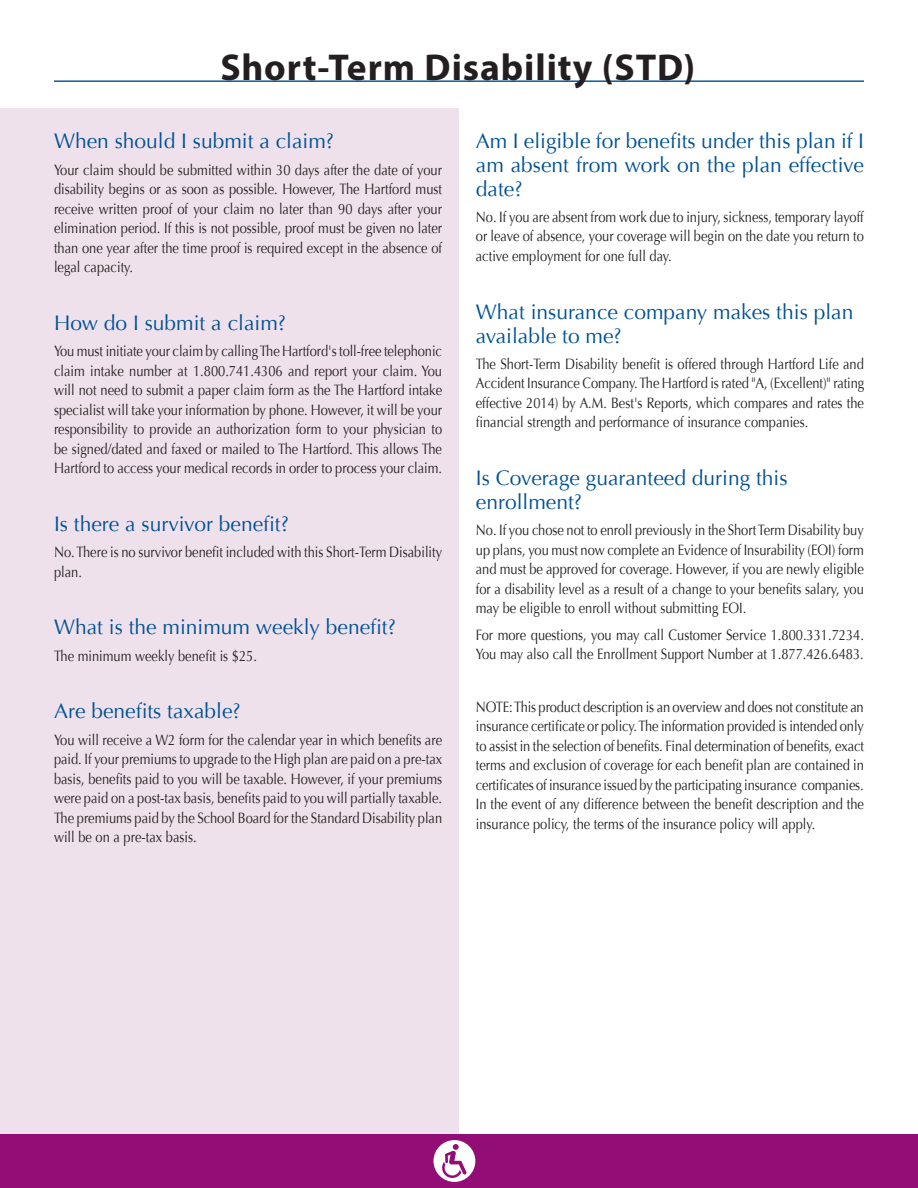
<style>
.page{position:relative;width:918px;height:1188px;background:#fff}
.page>*{position:absolute;margin:0;border:0;box-sizing:border-box;transform-origin:0 0}
.t1{font:700 37.5px "Myriad Pro";letter-spacing:.025em;color:#231f20}
.t2{font:21px/24px "Optima";color:#005294}
.t3{font:15px/19.5px "Optima";color:#231f20;text-align:justify;scale:.86 1}
</style>
<div class="page">
<div style="left:0;top:1134px;width:918px;height:54px;background:#930d76"></div>
<div style="left:433px;top:1140px;width:42px;height:42px;background:#fff;border-radius:50%"></div>
<svg style="left:442px;top:1144px;width:25px;height:34px"></svg>
<hr style="left:54px;top:81px;width:810px;height:1px;background:#005294">
<div style="left:0;top:108px;width:459px;height:1026px;background:#efe1ec"></div>
<h1 class="t1" style="left:220px;top:43px;width:477px">Short-Term Disability (STD)</h1>
<h2 class="t2" style="left:54px;top:129px;width:282px">When should I submit a claim?</h2>
<p class="t3" style="left:54px;top:160px;width:453px">Your claim should be submitted within 30 days after the date of your disability begins or as soon as possible. However, The Hartford must receive written proof of your claim no later than 90 days after your elimination period. If this is not possible, proof must be given no later than one year after the time proof is required except in the absence of legal capacity.</p>
<h2 class="t2" style="left:54px;top:311px;width:234px">How do I submit a claim?</h2>
<p class="t3" style="left:54px;top:341px;width:453px">You must initiate your claim by calling The Hartford's toll-free telephonic claim intake number at 1.800.741.4306 and report your claim. You will not need to submit a paper claim form as the The Hartford intake specialist will take your information by phone. However, it will be your responsibility to provide an authorization form to your physician to be signed/dated and faxed or mailed to The Hartford. This allows The Hartford to access your medical records in order to process your claim.</p>
<h2 class="t2" style="left:54px;top:512px;width:236px">Is there a survivor benefit?</h2>
<p class="t3" style="left:54px;top:542px;width:453px">No. There is no survivor benefit included with this Short-Term Disability plan.</p>
<h2 class="t2" style="left:54px;top:615px;width:343px">What is the minimum weekly benefit?</h2>
<p class="t3" style="left:54px;top:646px;width:238px">The minimum weekly benefit is $25.</p>
<h2 class="t2" style="left:54px;top:699px;width:188px">Are benefits taxable?</h2>
<p class="t3" style="left:54px;top:730px;width:453px">You will receive a W2 form for the calendar year in which benefits are paid. If your premiums to upgrade to the High plan are paid on a pre-tax basis, benefits paid to you will be taxable. However, if your premiums were paid on a post-tax basis, benefits paid to you will partially taxable.<br>The premiums paid by the School Board for the Standard Disability plan will be on a pre-tax basis.</p>
<h2 class="t2" style="left:476px;top:129px;width:390px;text-align:justify">Am I eligible for benefits under this plan if I am absent from work on the plan effective date?</h2>
<p class="t3" style="left:476px;top:207px;width:453px">No. If you are absent from work due to injury, sickness, temporary layoff or leave of absence, your coverage will begin on the date you return to active employment for one full day.</p>
<h2 class="t2" style="left:476px;top:300px;width:379px">What insurance company makes this plan available to me?</h2>
<p class="t3" style="left:476px;top:354px;width:453px">The Short-Term Disability benefit is offered through Hartford Life and Accident Insurance Company. The Hartford is rated "A, (Excellent)" rating effective 2014) by A.M. Best's Reports, which compares and rates the financial strength and performance of insurance companies.</p>
<h2 class="t2" style="left:476px;top:466px;width:313px">Is Coverage guaranteed during this enrollment?</h2>
<p class="t3" style="left:476px;top:521px;width:453px">No. If you chose not to enroll previously in the Short Term Disability buy up plans, you must now complete an Evidence of Insurability (EOI) form and must be approved for coverage. However, if you are newly eligible for a disability level as a result of a change to your benefits salary, you may be eligible to enroll without submitting EOI.</p>
<p class="t3" style="left:476px;top:625px;width:453px">For more questions, you may call Customer Service 1.800.331.7234.<br>You may also call the Enrollment Support Number at 1.877.426.6483.</p>
<p class="t3" style="left:476px;top:697px;width:453px">NOTE: This product description is an overview and does not constitute an insurance certificate or policy. The information provided is intended only to assist in the selection of benefits. Final determination of benefits, exact terms and exclusion of coverage for each benefit plan are contained in certificates of insurance issued by the participating insurance companies.<br>In the event of any difference between the benefit description and the insurance policy, the terms of the insurance policy will apply.</p>
</div>
